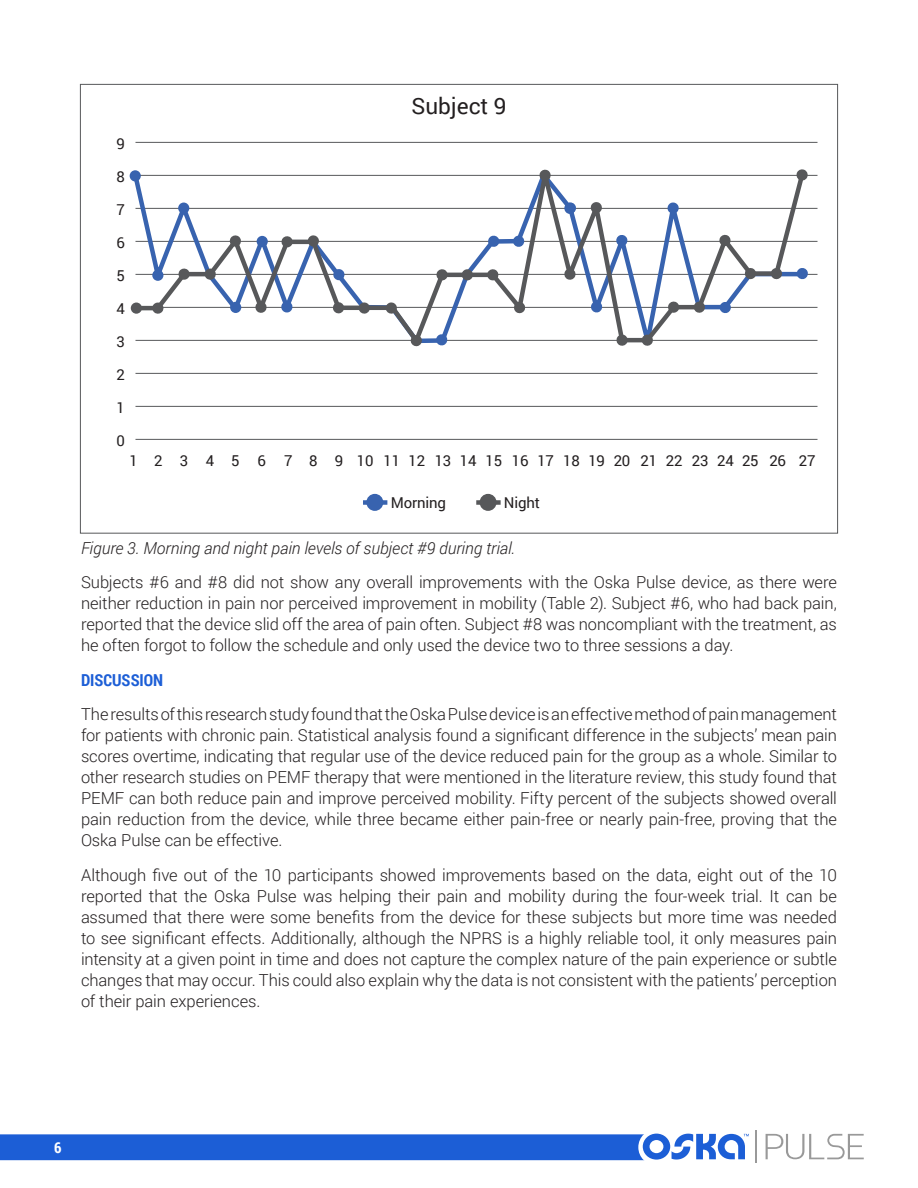
<style>
.page{position:relative;width:918px;height:1188px;background:#fff}
.page>*{position:absolute;margin:0;border:0;box-sizing:border-box;transform-origin:0 0}
.t1{font:22.5px "Roboto";color:#231f20}
.t2{font:300 16.5px/21px "Roboto";letter-spacing:-.005em;color:#231f20;text-align:justify}
.t3{font:italic 300 16.5px "Roboto";letter-spacing:-.005em;color:#231f20}
.t4{font:700 16.5px "Roboto Condensed";color:#1c5ed6}
.t5{font:15px "Roboto";letter-spacing:-.015em;color:#231f20}
.t6{font:700 15px "Roboto Condensed";color:#fff}
</style>
<div class="page">
<hr style="left:755px;top:1130px;width:2px;height:33px;background:#999">
<svg style="left:766px;top:1134px;width:98px;height:25px"></svg>
<svg style="left:0;top:1133px;width:749px;height:28px;background:#3b74db"></svg>
<hr style="left:135px;top:142px;width:683px;height:1px;background:#57585a">
<hr style="left:135px;top:175px;width:683px;height:1px;background:#57585a">
<hr style="left:135px;top:208px;width:683px;height:1px;background:#57585a">
<hr style="left:135px;top:241px;width:683px;height:1px;background:#57585a">
<hr style="left:135px;top:274px;width:683px;height:1px;background:#57585a">
<hr style="left:135px;top:307px;width:683px;height:1px;background:#57585a">
<hr style="left:135px;top:340px;width:683px;height:1px;background:#57585a">
<hr style="left:135px;top:373px;width:683px;height:1px;background:#57585a">
<hr style="left:135px;top:406px;width:683px;height:1px;background:#57585a">
<hr style="left:135px;top:439px;width:683px;height:1px;background:#57585a">
<div style="left:366px;top:494px;width:17px;height:17px;background:#3863af;border-radius:50%"></div>
<div style="left:363px;top:500px;width:24px;height:5px;background:#3863af"></div>
<div style="left:480px;top:494px;width:17px;height:17px;background:#57585a;border-radius:50%"></div>
<div style="left:476px;top:500px;width:25px;height:5px;background:#57585a"></div>
<div style="left:130px;top:170px;width:11px;height:11px;background:#3863af;border-radius:50%"></div>
<svg style="left:132px;top:169px;width:676px;height:178px"></svg>
<p class="t5" style="left:116px;top:133px;width:10px">9</p>
<p class="t5" style="left:116px;top:166px;width:10px">8</p>
<p class="t5" style="left:116px;top:199px;width:10px">7</p>
<p class="t5" style="left:116px;top:232px;width:10px">6</p>
<p class="t5" style="left:116px;top:265px;width:10px">5</p>
<p class="t5" style="left:116px;top:298px;width:10px">4</p>
<p class="t5" style="left:116px;top:331px;width:10px">3</p>
<p class="t5" style="left:116px;top:364px;width:10px">2</p>
<p class="t5" style="left:116px;top:397px;width:10px">1</p>
<p class="t5" style="left:116px;top:430px;width:10px">0</p>
<p class="t1" style="left:411px;top:91px;width:97px">Subject 9</p>
<p class="t5" style="left:129px;top:450px;width:688px">1 2 3 4 5 6 7 8 9 10 11 12 13 14 15 16 17 18 19 20 21 22 23 24 25 26 27</p>
<p class="t5" style="left:391px;top:492px;width:57px">Morning</p>
<p class="t5" style="left:504px;top:492px;width:37px">Night</p>
<p class="t3" style="left:81px;top:537px;width:436px">Figure 3. Morning and night pain levels of subject #9 during trial.</p>
<p class="t2" style="left:81px;top:571px;width:758px">Subjects #6 and #8 did not show any overall improvements with the Oska Pulse device, as there were neither reduction in pain nor perceived improvement in mobility (Table 2). Subject #6, who had back pain, reported that the device slid off the area of pain often. Subject #8 was noncompliant with the treatment, as he often forgot to follow the schedule and only used the device two to three sessions a day.</p>
<p class="t4" style="left:81px;top:668px;width:84px">DISCUSSION</p>
<p class="t2" style="left:81px;top:703px;width:758px">The results of this research study found that the Oska Pulse device is an effective method of pain management for patients with chronic pain. Statistical analysis found a significant difference in the subjects’ mean pain scores overtime, indicating that regular use of the device reduced pain for the group as a whole. Similar to other research studies on PEMF therapy that were mentioned in the literature review, this study found that PEMF can both reduce pain and improve perceived mobility. Fifty percent of the subjects showed overall pain reduction from the device, while three became either pain-free or nearly pain-free, proving that the Oska Pulse can be effective.</p>
<p class="t2" style="left:81px;top:864px;width:758px">Although five out of the 10 participants showed improvements based on the data, eight out of the 10 reported that the Oska Pulse was helping their pain and mobility during the four-week trial. It can be assumed that there were some benefits from the device for these subjects but more time was needed to see significant effects. Additionally, although the NPRS is a highly reliable tool, it only measures pain intensity at a given point in time and does not capture the complex nature of the pain experience or subtle changes that may occur. This could also explain why the data is not consistent with the patients’ perception of their pain experiences.</p>
<p class="t6" style="left:54px;top:1137px;width:9px">6</p>
</div>
